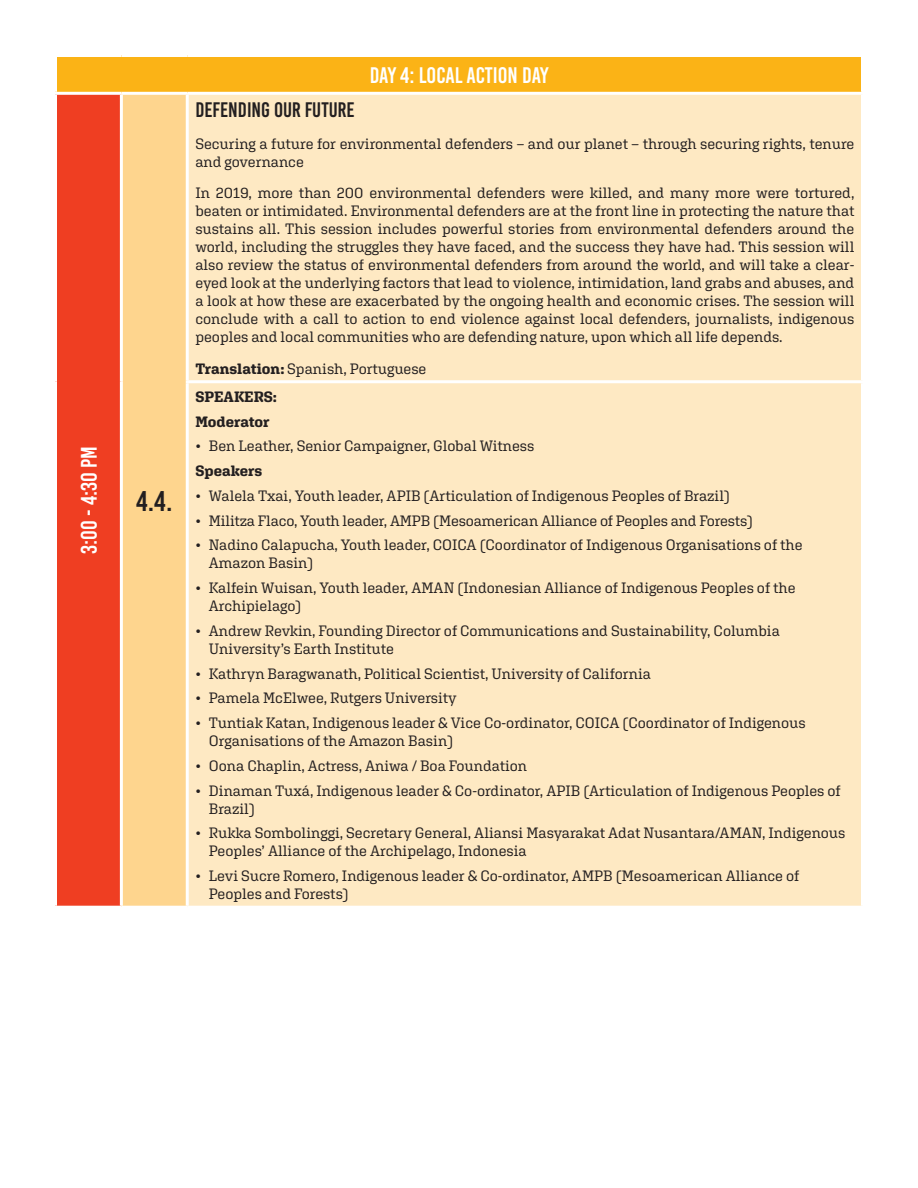
<style>
.page{position:relative;width:918px;height:1188px;background:#fff}
.page>*{position:absolute;margin:0;border:0;box-sizing:border-box;transform-origin:0 0}
.Numbers{font:28.5px "Bebas Kai";color:#231f20}
.t1{font:22.5px "Bebas Kai";color:#fff}
.heading{font:21px "Bebas Kai";color:#231f20}
.Body_Text{font:15px/18px "Aglet Slab";letter-spacing:-.005em;color:#231f20}
.Body_Text-2{font:700 15px "Aglet Slab";color:#231f20}
.s1{font-weight:700}
</style>
<div class="page">
<div style="left:56px;top:56px;width:806px;height:37px;background:#fbb316"></div>
<div style="left:56px;top:93px;width:65px;height:814px;background:#ef3e22"></div>
<div style="left:121px;top:93px;width:66px;height:814px;background:#fed58e"></div>
<div style="left:189px;top:95px;width:672px;height:811px;background:#fee9c3"></div>
<hr style="left:54px;top:54px;width:67px;height:3px;background:#fff">
<hr style="left:54px;top:57px;width:3px;height:35px;background:#fff">
<hr style="left:121px;top:54px;width:66px;height:3px;background:#fff">
<hr style="left:187px;top:54px;width:677px;height:3px;background:#fff">
<hr style="left:861px;top:57px;width:3px;height:35px;background:#fff">
<hr style="left:54px;top:92px;width:67px;height:3px;background:#fff">
<hr style="left:54px;top:95px;width:3px;height:287px;background:#fff">
<hr style="left:121px;top:92px;width:66px;height:3px;background:#fff">
<hr style="left:120px;top:95px;width:3px;height:287px;background:#fff">
<hr style="left:187px;top:92px;width:677px;height:3px;background:#fff">
<hr style="left:186px;top:95px;width:3px;height:285px;background:#fff">
<hr style="left:54px;top:382px;width:3px;height:524px;background:#fff">
<hr style="left:120px;top:382px;width:3px;height:524px;background:#fff">
<hr style="left:186px;top:380px;width:678px;height:3px;background:#fff">
<hr style="left:186px;top:383px;width:3px;height:523px;background:#fff">
<hr style="left:54px;top:906px;width:67px;height:3px;background:#fff">
<hr style="left:121px;top:906px;width:66px;height:3px;background:#fff">
<p class="t1" style="left:77px;top:554px;width:109px;rotate:-90deg">3:00 - 4:30 PM</p>
<p class="Numbers" style="left:136px;top:486px;width:38px">4.4.</p>
<p class="t1" style="left:370px;top:63px;width:180px">DAY 4: LOCAL ACTION DAY</p>
<p class="heading" style="left:195px;top:99px;width:161px">DEFENDING OUR FUTURE</p>
<p class="Body_Text" style="left:195px;top:134px;width:661px">Securing a future for environmental defenders – and our planet – through securing rights, tenure and governance</p>
<p class="Body_Text" style="left:195px;top:184px;width:661px;text-align:justify">In 2019, more than 200 environmental defenders were killed, and many more were tortured, beaten or intimidated. Environmental defenders are at the front line in protecting the nature that sustains all. This session includes powerful stories from environmental defenders around the world, including the struggles they have faced, and the success they have had. This session will also review the status of environmental defenders from around the world, and will take a clear&shy;eyed look at the underlying factors that lead to violence, intimidation, land grabs and abuses, and a look at how these are exacerbated by the ongoing health and economic crises. The session will conclude with a call to action to end violence against local defenders, journalists, indigenous peoples and local communities who are defending nature, upon which all life depends.</p>
<p class="Body_Text" style="left:195px;top:359px;width:233px"><span class="s1">Translation:</span> Spanish, Portuguese</p>
<p class="Body_Text-2" style="left:195px;top:388px;width:83px">SPEAKERS:</p>
<p class="Body_Text-2" style="left:195px;top:412px;width:76px">Moderator</p>
<p class="Body_Text" style="left:195px;top:437px;width:341px">• Ben Leather, Senior Campaigner, Global Witness</p>
<p class="Body_Text-2" style="left:195px;top:462px;width:68px">Speakers</p>
<p class="Body_Text" style="left:195px;top:486px;width:536px">• Walela Txai, Youth leader, APIB (Articulation of Indigenous Peoples of Brazil)</p>
<p class="Body_Text" style="left:195px;top:511px;width:559px">• Militza Flaco, Youth leader, AMPB (Mesoamerican Alliance of Peoples and Forests)</p>
<p class="Body_Text" style="left:209px;top:536px;width:595px;text-indent:-14px">• Nadino Calapucha, Youth leader, COICA (Coordinator of Indigenous Organisations of the<br>Amazon Basin)</p>
<p class="Body_Text" style="left:209px;top:579px;width:588px;text-indent:-14px">• Kalfein Wuisan, Youth leader, AMAN (Indonesian Alliance of Indigenous Peoples of the<br>Archipielago)</p>
<p class="Body_Text" style="left:209px;top:621px;width:573px;text-indent:-14px">• Andrew Revkin, Founding Director of Communications and Sustainability, Columbia<br>University’s Earth Institute</p>
<p class="Body_Text" style="left:195px;top:664px;width:457px">• Kathryn Baragwanath, Political Scientist, University of California</p>
<p class="Body_Text" style="left:195px;top:689px;width:263px">• Pamela McElwee, Rutgers University</p>
<p class="Body_Text" style="left:209px;top:714px;width:598px;text-indent:-14px">• Tuntiak Katan, Indigenous leader &amp; Vice Co-ordinator, COICA (Coordinator of Indigenous<br>Organisations of the Amazon Basin)</p>
<p class="Body_Text" style="left:195px;top:756px;width:333px">• Oona Chaplin, Actress, Aniwa / Boa Foundation</p>
<p class="Body_Text" style="left:209px;top:781px;width:633px;text-indent:-14px">• Dinaman Tuxá, Indigenous leader &amp; Co-ordinator, APIB (Articulation of Indigenous Peoples of<br>Brazil)</p>
<p class="Body_Text" style="left:209px;top:824px;width:638px;text-indent:-14px">• Rukka Sombolinggi, Secretary General, Aliansi Masyarakat Adat Nusantara/AMAN, Indigenous<br>Peoples’ Alliance of the Archipelago, Indonesia</p>
<p class="Body_Text" style="left:209px;top:867px;width:592px;text-indent:-14px">• Levi Sucre Romero, Indigenous leader &amp; Co-ordinator, AMPB (Mesoamerican Alliance of<br>Peoples and Forests)</p>
</div>
